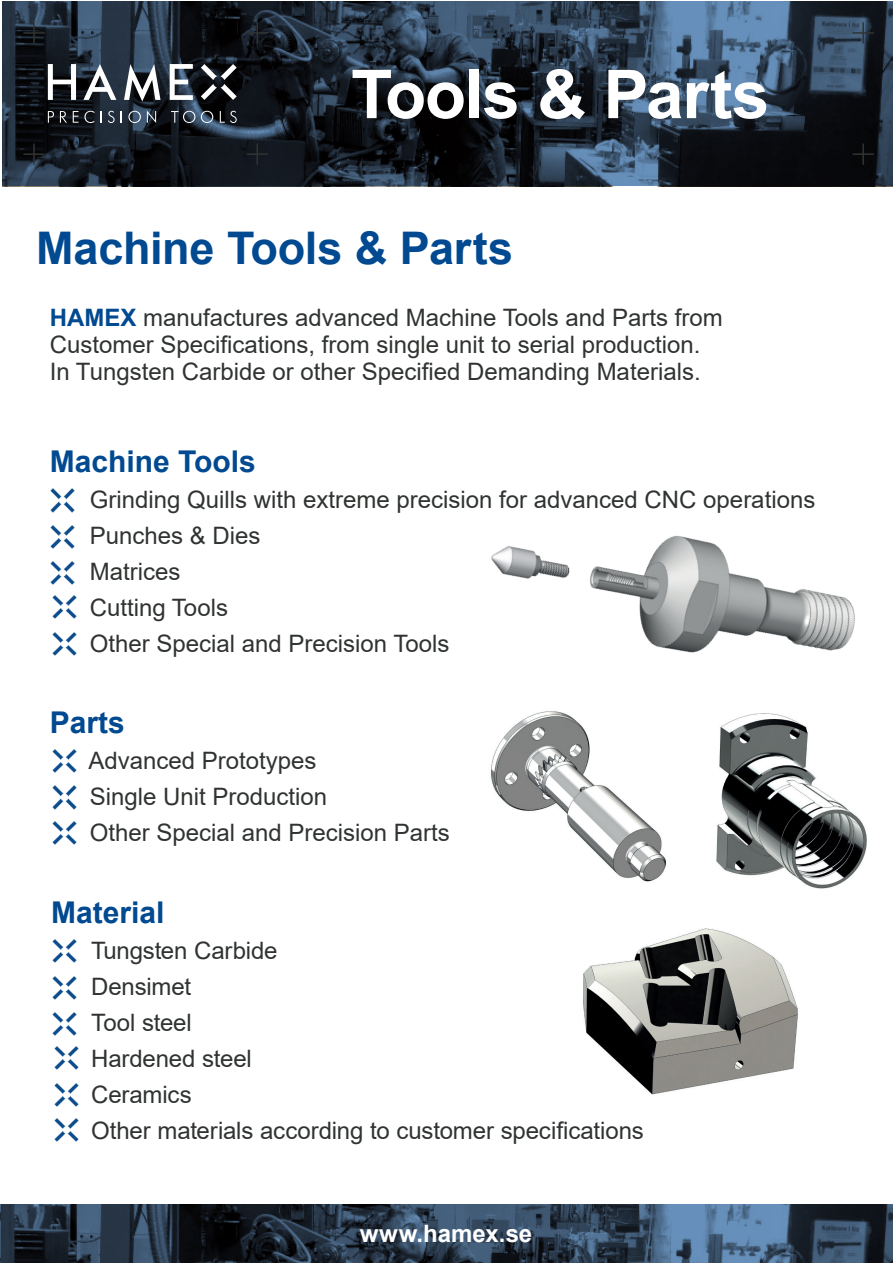
<style>
.page{position:relative;width:893px;height:1263px;background:#fff}
.page>*{position:absolute;margin:0;border:0;box-sizing:border-box;transform-origin:0 0}
.t1{font:700 67.5px "Arial";letter-spacing:-.02em;color:#fff}
.t2{font:700 45px "Arial";letter-spacing:-.005em;color:#014990}
.t3{font:700 30px "Arial";color:#014990}
.t4{font:24px/36px "Arial";color:#303431}
.t5{font:700 24px "Arial";letter-spacing:.005em;color:#fff}
.s1{font-weight:700;color:#014990}
</style>
<div class="page">
<svg style="left:2px;top:1px;width:891px;height:185px;background:#212d3b"></svg>
<hr style="left:256px;top:22px;width:2px;height:22px;background:#303431">
<hr style="left:247px;top:32px;width:21px;height:2px;background:#303431">
<hr style="left:256px;top:144px;width:2px;height:21px;background:#303431">
<hr style="left:247px;top:153px;width:21px;height:2px;background:#303431">
<hr style="left:862px;top:22px;width:2px;height:22px;background:#303431">
<hr style="left:853px;top:32px;width:21px;height:2px;background:#303431">
<hr style="left:862px;top:144px;width:2px;height:21px;background:#303431">
<hr style="left:853px;top:153px;width:21px;height:2px;background:#303431">
<hr style="left:33px;top:22px;width:2px;height:22px;background:#303431">
<hr style="left:23px;top:32px;width:22px;height:2px;background:#303431">
<hr style="left:33px;top:144px;width:2px;height:21px;background:#303431">
<hr style="left:23px;top:153px;width:22px;height:2px;background:#303431">
<svg style="left:48px;top:64px;width:28px;height:36px"></svg>
<svg style="left:170px;top:64px;width:23px;height:36px"></svg>
<svg style="left:124px;top:64px;width:37px;height:37px"></svg>
<svg style="left:83px;top:64px;width:33px;height:36px"></svg>
<svg style="left:201px;top:64px;width:36px;height:36px"></svg>
<svg style="left:48px;top:111px;width:6px;height:12px"></svg>
<svg style="left:60px;top:111px;width:7px;height:12px"></svg>
<svg style="left:73px;top:111px;width:5px;height:12px"></svg>
<svg style="left:84px;top:111px;width:10px;height:12px"></svg>
<svg style="left:101px;top:111px;width:1px;height:12px"></svg>
<svg style="left:108px;top:111px;width:7px;height:12px"></svg>
<svg style="left:121px;top:111px;width:1px;height:12px"></svg>
<svg style="left:128px;top:111px;width:13px;height:12px"></svg>
<svg style="left:147px;top:111px;width:9px;height:12px"></svg>
<svg style="left:171px;top:111px;width:24px;height:12px"></svg>
<svg style="left:201px;top:111px;width:12px;height:12px"></svg>
<svg style="left:220px;top:111px;width:17px;height:12px"></svg>
<img style="left:716px;top:836px;width:151px;height:53px">
<img style="left:579px;top:836px;width:87px;height:46px">
<img style="left:583px;top:928px;width:215px;height:167px">
<hr style="left:0;top:1204px;width:1px;height:59px;background:#014990">
<svg style="left:1px;top:1204px;width:892px;height:59px;background:#2e4054"></svg>
<img style="left:52px;top:595px;width:25px;height:24px">
<img style="left:50px;top:488px;width:25px;height:25px">
<img style="left:50px;top:561px;width:25px;height:24px">
<img style="left:50px;top:525px;width:25px;height:24px">
<img style="left:52px;top:632px;width:25px;height:24px">
<img style="left:52px;top:749px;width:25px;height:24px">
<img style="left:52px;top:821px;width:25px;height:24px">
<img style="left:52px;top:785px;width:25px;height:25px">
<img style="left:54px;top:1046px;width:25px;height:24px">
<img style="left:52px;top:939px;width:25px;height:24px">
<img style="left:52px;top:1012px;width:25px;height:24px">
<img style="left:52px;top:976px;width:25px;height:24px">
<img style="left:54px;top:1083px;width:25px;height:24px">
<img style="left:54px;top:1118px;width:25px;height:24px">
<img style="left:491px;top:535px;width:376px;height:301px">
<h1 class="t1" style="left:351px;top:47px;width:420px">Tools &amp; Parts</h1>
<h2 class="t2" style="left:36px;top:216px;width:478px">Machine Tools &amp; Parts</h2>
<p class="t4" style="left:50px;top:304px;width:675px;line-height:27px"><span class="s1">HAMEX</span> manufactures advanced Machine Tools and Parts from<br>Customer Specifications, from single unit to serial production.<br>In Tungsten Carbide or other Specified Demanding Materials.</p>
<p class="t3" style="left:50px;top:441px;width:208px">Machine Tools</p>
<p class="t4" style="left:90px;top:482px;width:727px">Grinding Quills with extreme precision for advanced CNC operations<br>Punches &amp; Dies<br>Matrices<br>Cutting Tools<br>Other Special and Precision Tools</p>
<p class="t3" style="left:50px;top:702px;width:77px">Parts</p>
<p class="t4" style="left:88px;top:743px;width:363px">Advanced Prototypes<br>Single Unit Production<br>Other Special and Precision Parts</p>
<p class="t3" style="left:51px;top:891px;width:115px">Material</p>
<p class="t4" style="left:91px;top:933px;width:554px">Tungsten Carbide<br>Densimet<br>Tool steel<br>Hardened steel<br>Ceramics<br>Other materials according to customer specifications</p>
<p class="t5" style="left:360px;top:1216px;width:174px">www.hamex.se</p>
</div>
